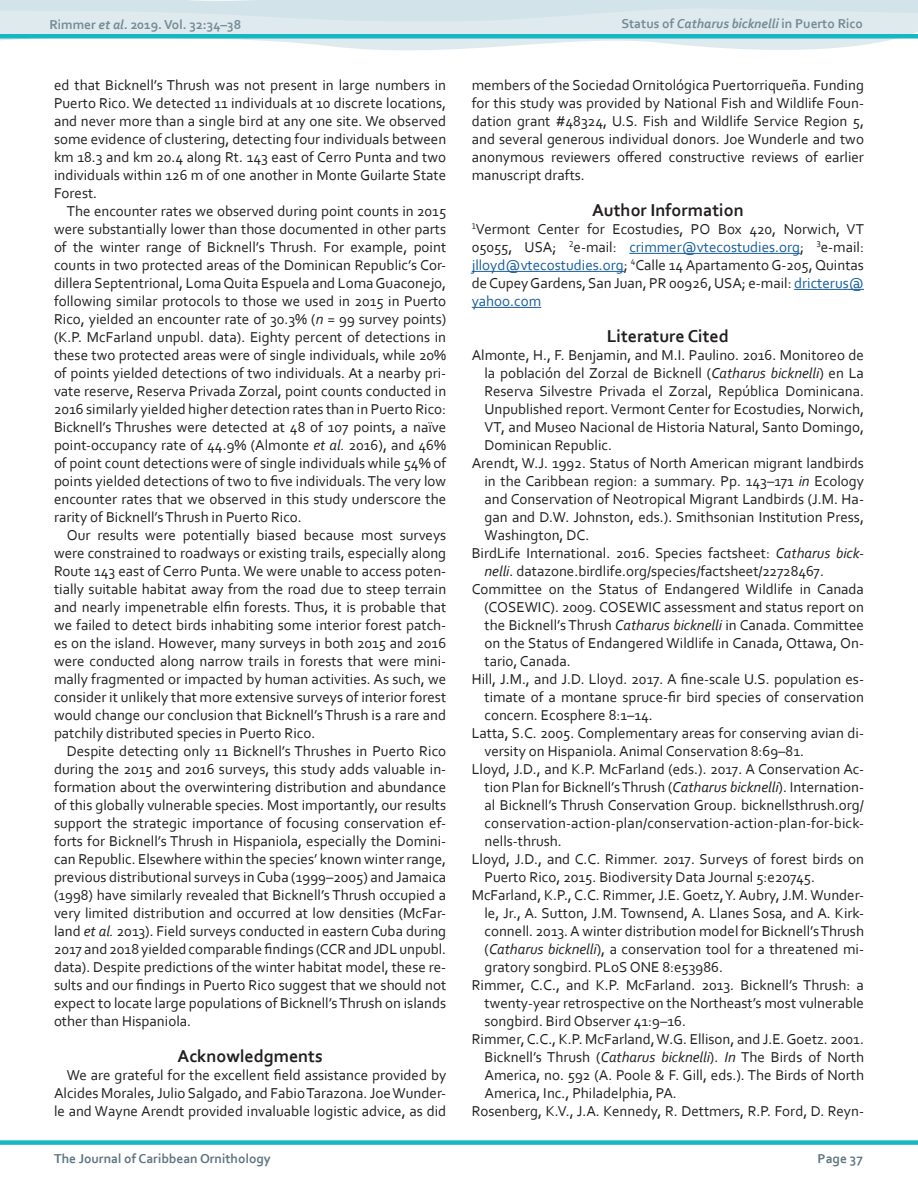
<style>
.page{position:relative;width:918px;height:1188px;background:#fff}
.page>*{position:absolute;margin:0;border:0;box-sizing:border-box;transform-origin:0 0}
.Body_Heading_1{font:700 18px "Corbel";color:#231f20}
.main_body_text{font:15px/18px "Corbel";color:#231f20;text-align:justify}
.Citation{font:15px/18px "Corbel";color:#231f20;text-align:justify}
.Author_Info_text{font:15px/18px "Corbel";color:#231f20;text-align:justify}
.t1{font:700 13.5px "Corbel";color:#758b95}
.t2{font:700 13.5px "Corbel";color:#5f7682}
.s1{font-style:italic}
.s2{color:#175d9e}
</style>
<div class="page">
<svg style="left:0;top:0;width:918px;height:51px;fill:#deeaee"></svg>
<div style="left:0;top:1140px;width:918px;height:5px;background:#16b7c3"></div>
<hr style="left:629px;top:253px;width:171px;height:1px;background:#175d9e">
<hr style="left:472px;top:271px;width:152px;height:1px;background:#175d9e">
<hr style="left:794px;top:289px;width:70px;height:1px;background:#175d9e">
<hr style="left:472px;top:307px;width:69px;height:1px;background:#175d9e">
<div style="left:0;top:34px;width:918px;height:5px;background:#16b7c3"></div>
<p class="t1" style="left:49px;top:16px;width:193px">Rimmer <span class="s1">et al.</span> 2019. Vol. 32:34–38</p>
<p class="t1" style="left:621px;top:15px;width:243px">Status of <span class="s1">Catharus bicknelli</span> in Puerto Rico</p>
<p class="main_body_text" style="left:54px;top:76px;width:394px">ed that Bicknell’s Thrush was not present in large numbers in Puerto Rico. We detected 11 individuals at 10 discrete locations, and never more than a single bird at any one site. We observed some evidence of clustering, detecting four individuals between km 18.3 and km 20.4 along Rt. 143 east of Cerro Punta and two individuals within 126 m of one another in Monte Guilarte State Forest.</p>
<p class="main_body_text" style="left:54px;top:202px;width:394px;text-indent:13px">The encounter rates we observed during point counts in 2015 were substantially lower than those documented in other parts of the winter range of Bicknell’s Thrush. For example, point counts in two protected areas of the Dominican Republic’s Cor&shy;dillera Septentrional, Loma Quita Espuela and Loma Guaconejo, following similar protocols to those we used in 2015 in Puerto Rico, yielded an encounter rate of 30.3% (<span class="s1">n</span> = 99 survey points) (K.P. McFarland unpubl. data). Eighty percent of detections in these two protected areas were of single individuals, while 20% of points yielded detections of two individuals. At a nearby pri&shy;vate reserve, Reserva Privada Zorzal, point counts conducted in 2016 similarly yielded higher detection rates than in Puerto Rico:<br>Bicknell’s Thrushes were detected at 48 of 107 points, a naïve point-occupancy rate of 44.9% (Almonte <span class="s1">et al.</span> 2016), and 46% of point count detections were of single individuals while 54% of points yielded detections of two to five individuals. The very low encounter rates that we observed in this study underscore the rarity of Bicknell’s Thrush in Puerto Rico.</p>
<p class="main_body_text" style="left:54px;top:526px;width:394px;text-indent:13px">Our results were potentially biased because most surveys were constrained to roadways or existing trails, especially along Route 143 east of Cerro Punta. We were unable to access poten&shy;tially suitable habitat away from the road due to steep terrain and nearly impenetrable elfin forests. Thus, it is probable that we failed to detect birds inhabiting some interior forest patch&shy;es on the island. However, many surveys in both 2015 and 2016 were conducted along narrow trails in forests that were mini&shy;mally fragmented or impacted by human activities. As such, we consider it unlikely that more extensive surveys of interior forest would change our conclusion that Bicknell’s Thrush is a rare and patchily distributed species in Puerto Rico.</p>
<p class="main_body_text" style="left:54px;top:742px;width:394px;text-indent:13px">Despite detecting only 11 Bicknell’s Thrushes in Puerto Rico during the 2015 and 2016 surveys, this study adds valuable in&shy;formation about the overwintering distribution and abundance of this globally vulnerable species. Most importantly, our results support the strategic importance of focusing conservation ef&shy;forts for Bicknell’s Thrush in Hispaniola, especially the Domini&shy;can Republic. Elsewhere within the species’ known winter range, previous distributional surveys in Cuba (1999–2005) and Jamaica (1998) have similarly revealed that Bicknell’s Thrush occupied a very limited distribution and occurred at low densities (McFar&shy;land <span class="s1">et al.</span> 2013). Field surveys conducted in eastern Cuba during 2017 and 2018 yielded comparable findings (CCR and JDL unpubl. data). Despite predictions of the winter habitat model, these re&shy;sults and our findings in Puerto Rico suggest that we should not expect to locate large populations of Bicknell’s Thrush on islands other than Hispaniola.</p>
<p class="Body_Heading_1" style="left:178px;top:1045px;width:147px">Acknowledgments</p>
<p class="main_body_text" style="left:54px;top:1066px;width:394px;text-indent:13px">We are grateful for the excellent field assistance provided by Alcides Morales, Julio Salgado, and Fabio Tarazona. Joe Wunder&shy;le and Wayne Arendt provided invaluable logistic advice, as did</p>
<p class="main_body_text" style="left:472px;top:76px;width:394px">members of the Sociedad Ornitológica Puertorriqueña. Funding for this study was provided by National Fish and Wildlife Foun&shy;dation grant #48324, U.S. Fish and Wildlife Service Region 5, and several generous individual donors. Joe Wunderle and two anonymous reviewers offered constructive reviews of earlier manuscript drafts.</p>
<p class="Body_Heading_1" style="left:592px;top:199px;width:153px">Author Information</p>
<p class="Author_Info_text" style="left:472px;top:220px;width:394px"><sup>1</sup>Vermont Center for Ecostudies, PO Box 420, Norwich, VT 05055, USA; <sup>2</sup>e-mail: <span class="s2">crimmer@vtecostudies.org</span>; <sup>3</sup>e-mail: <span class="s2">jlloyd@vtecostudies.org</span>; <sup>4</sup>Calle 14 Apartamento G-205, Quintas de Cupey Gardens, San Juan, PR 00926, USA; e-mail: <span class="s2">dricterus@ yahoo.com</span></p>
<p class="Body_Heading_1" style="left:607px;top:325px;width:124px">Literature Cited</p>
<p class="Citation" style="left:485px;top:346px;width:381px;text-indent:-13px">Almonte, H., F. Benjamin, and M.I. Paulino. 2016. Monitoreo de la población del Zorzal de Bicknell (<span class="s1">Catharus bicknelli</span>) en La Reserva Silvestre Privada el Zorzal, República Dominicana.<br>Unpublished report. Vermont Center for Ecostudies, Norwich, VT, and Museo Nacional de Historia Natural, Santo Domingo, Dominican Republic.</p>
<p class="Citation" style="left:485px;top:454px;width:381px;text-indent:-13px">Arendt, W.J. 1992. Status of North American migrant landbirds in the Caribbean region: a summary. Pp. 143–171 <span class="s1">in</span> Ecology and Conservation of Neotropical Migrant Landbirds (J.M. Ha&shy;gan and D.W. Johnston, eds.). Smithsonian Institution Press, Washington, DC.</p>
<p class="Citation" style="left:485px;top:544px;width:381px;text-indent:-13px">BirdLife International. 2016. Species factsheet: <span class="s1">Catharus bick&shy;nelli</span>. datazone.birdlife.org/species/factsheet/22728467.</p>
<p class="Citation" style="left:485px;top:580px;width:381px;text-indent:-13px">Committee on the Status of Endangered Wildlife in Canada (COSEWIC). 2009. COSEWIC assessment and status report on the Bicknell’s Thrush <span class="s1">Catharus bicknelli</span> in Canada. Committee on the Status of Endangered Wildlife in Canada, Ottawa, On&shy;tario, Canada.</p>
<p class="Citation" style="left:485px;top:670px;width:381px;text-indent:-13px">Hill, J.M., and J.D. Lloyd. 2017. A fine-scale U.S. population es&shy;timate of a montane spruce-fir bird species of conservation concern. Ecosphere 8:1–14.</p>
<p class="Citation" style="left:485px;top:724px;width:381px;text-indent:-13px">Latta, S.C. 2005. Complementary areas for conserving avian di&shy;versity on Hispaniola. Animal Conservation 8:69–81.</p>
<p class="Citation" style="left:485px;top:760px;width:381px;text-indent:-13px">Lloyd, J.D., and K.P. McFarland (eds.). 2017. A Conservation Ac&shy;tion Plan for Bicknell’s Thrush (<span class="s1">Catharus bicknelli</span>). Internation&shy;al Bicknell’s Thrush Conservation Group. bicknellsthrush.org/ conservation-action-plan/conservation-action-plan-for-bick&shy;nells-thrush.</p>
<p class="Citation" style="left:485px;top:850px;width:381px;text-indent:-13px">Lloyd, J.D., and C.C. Rimmer. 2017. Surveys of forest birds on<br>Puerto Rico, 2015. Biodiversity Data Journal 5:e20745.</p>
<p class="Citation" style="left:485px;top:886px;width:381px;text-indent:-13px">McFarland, K.P., C.C. Rimmer, J.E. Goetz, Y. Aubry, J.M. Wunder&shy;le, Jr., A. Sutton, J.M. Townsend, A. Llanes Sosa, and A. Kirk&shy;connell. 2013. A winter distribution model for Bicknell’s Thrush (<span class="s1">Catharus bicknelli</span>), a conservation tool for a threatened mi&shy;gratory songbird. PLoS ONE 8:e53986.</p>
<p class="Citation" style="left:485px;top:976px;width:381px;text-indent:-13px">Rimmer, C.C., and K.P. McFarland. 2013. Bicknell’s Thrush: a twenty-year retrospective on the Northeast’s most vulnerable songbird. Bird Observer 41:9–16.</p>
<p class="Citation" style="left:485px;top:1030px;width:381px;text-indent:-13px">Rimmer, C.C., K.P. McFarland, W.G. Ellison, and J.E. Goetz. 2001.<br>Bicknell’s Thrush (<span class="s1">Catharus bicknelli</span>). <span class="s1">In</span> The Birds of North America, no. 592 (A. Poole &amp; F. Gill, eds.). The Birds of North America, Inc., Philadelphia, PA.</p>
<p class="Citation" style="left:472px;top:1102px;width:394px">Rosenberg, K.V., J.A. Kennedy, R. Dettmers, R.P. Ford, D. Reyn-</p>
<p class="t2" style="left:54px;top:1150px;width:218px">The Journal of Caribbean Ornithology</p>
<p class="t2" style="left:818px;top:1150px;width:47px">Page 37</p>
</div>
